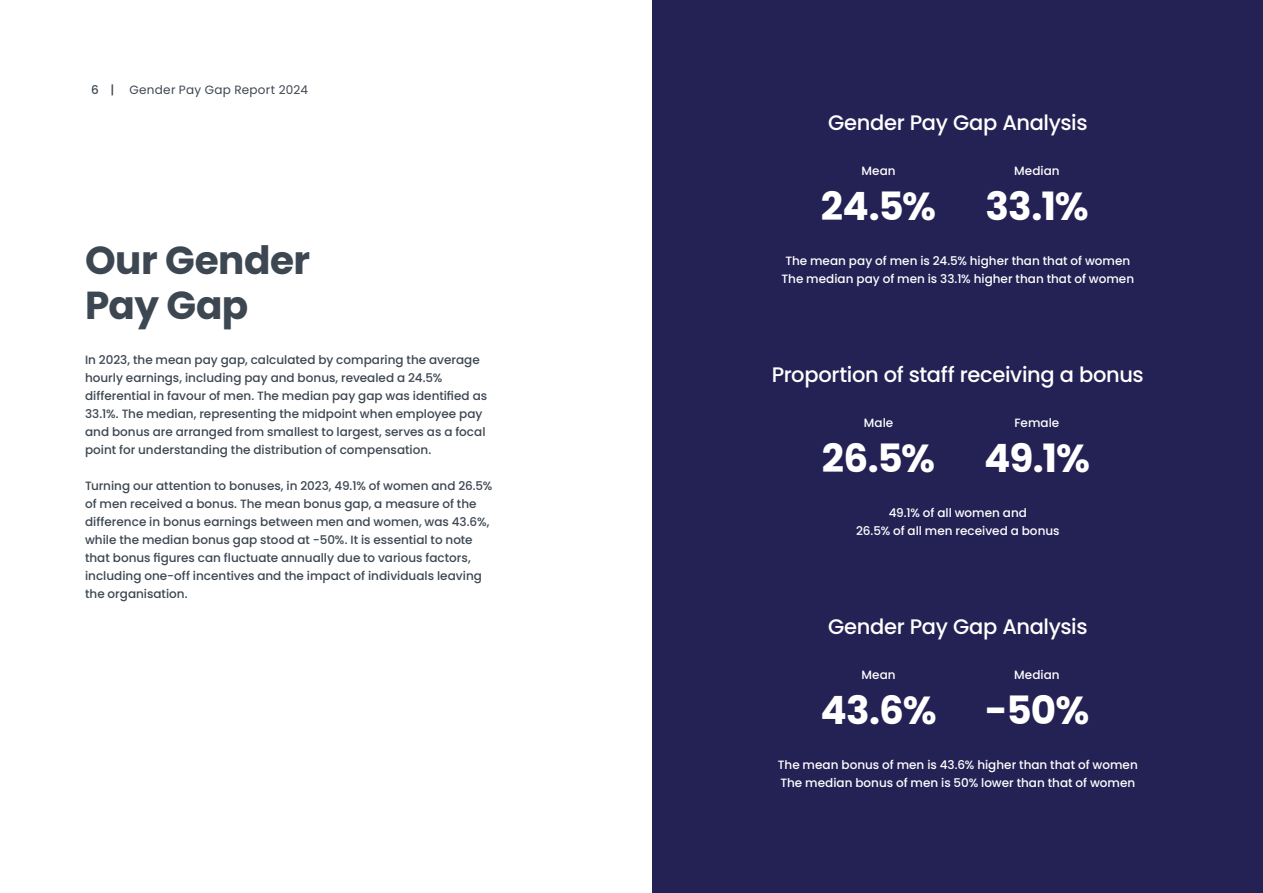
<style>
.page{position:relative;width:1263px;height:893px;background:#fff}
.page>*{position:absolute;margin:0;border:0;box-sizing:border-box;transform-origin:0 0}
.t1{font:700 39px "Poppins";letter-spacing:-.02em;color:#fff}
.t2{font:700 39px/45px "Poppins";letter-spacing:-.015em;color:#3d4752}
.t3{font:500 21px "Poppins";letter-spacing:-.015em;color:#fff}
.t4{font:500 12px/18px "Poppins";color:#3d4752}
.t5{font:500 12px/18px "Poppins";color:#fff;text-align:center}
.t6{font:12px "Poppins";letter-spacing:.025em;color:#3d4752}
.s1{font-weight:500}
</style>
<div class="page">
<div style="left:653px;top:0;width:610px;height:893px;background:#242154"></div>
<p class="t6" style="left:91px;top:83px;width:218px"><span class="s1">6 |</span> Gender Pay Gap Report 2024</p>
<h1 class="t2" style="left:85px;top:238px;width:227px">Our Gender<br>Pay Gap</h1>
<p class="t4" style="left:85px;top:351px;width:404px">In 2023, the mean pay gap, calculated by comparing the average hourly earnings, including pay and bonus, revealed a 24.5% differential in favour of men. The median pay gap was identified as 33.1%. The median, representing the midpoint when employee pay and bonus are arranged from smallest to largest, serves as a focal point for understanding the distribution of compensation.</p>
<p class="t4" style="left:85px;top:477px;width:409px">Turning our attention to bonuses, in 2023, 49.1% of women and 26.5% of men received a bonus. The mean bonus gap, a measure of the difference in bonus earnings between men and women, was 43.6%, while the median bonus gap stood at -50%. It is essential to note that bonus figures can fluctuate annually due to various factors, including one-off incentives and the impact of individuals leaving the organisation.</p>
<h2 class="t3" style="left:828px;top:111px;width:261px">Gender Pay Gap Analysis</h2>
<p class="t5" style="left:861px;top:162px;width:36px">Mean</p>
<h1 class="t1" style="left:821px;top:184px;width:117px">24.5%</h1>
<p class="t5" style="left:1014px;top:162px;width:47px">Median</p>
<h1 class="t1" style="left:985px;top:184px;width:105px">33.1%</h1>
<p class="t5" style="left:781px;top:252px;width:354px">The mean pay of men is 24.5% higher than that of women<br>The median pay of men is 33.1% higher than that of women</p>
<h2 class="t3" style="left:772px;top:363px;width:373px">Proportion of staff receiving a bonus</h2>
<p class="t5" style="left:864px;top:414px;width:31px">Male</p>
<h1 class="t1" style="left:822px;top:436px;width:115px">26.5%</h1>
<p class="t5" style="left:1015px;top:414px;width:46px">Female</p>
<h1 class="t1" style="left:984px;top:436px;width:107px">49.1%</h1>
<p class="t5" style="left:856px;top:504px;width:205px">49.1% of all women and<br>26.5% of all men received a bonus</p>
<h2 class="t3" style="left:828px;top:615px;width:261px">Gender Pay Gap Analysis</h2>
<p class="t5" style="left:861px;top:666px;width:36px">Mean</p>
<h1 class="t1" style="left:820px;top:688px;width:118px">43.6%</h1>
<p class="t5" style="left:1014px;top:666px;width:47px">Median</p>
<h1 class="t1" style="left:985px;top:688px;width:106px">-50%</h1>
<p class="t5" style="left:778px;top:756px;width:361px;text-align:left">The mean bonus of men is 43.6% higher than that of women<br>The median bonus of men is 50% lower than that of women</p>
</div>
